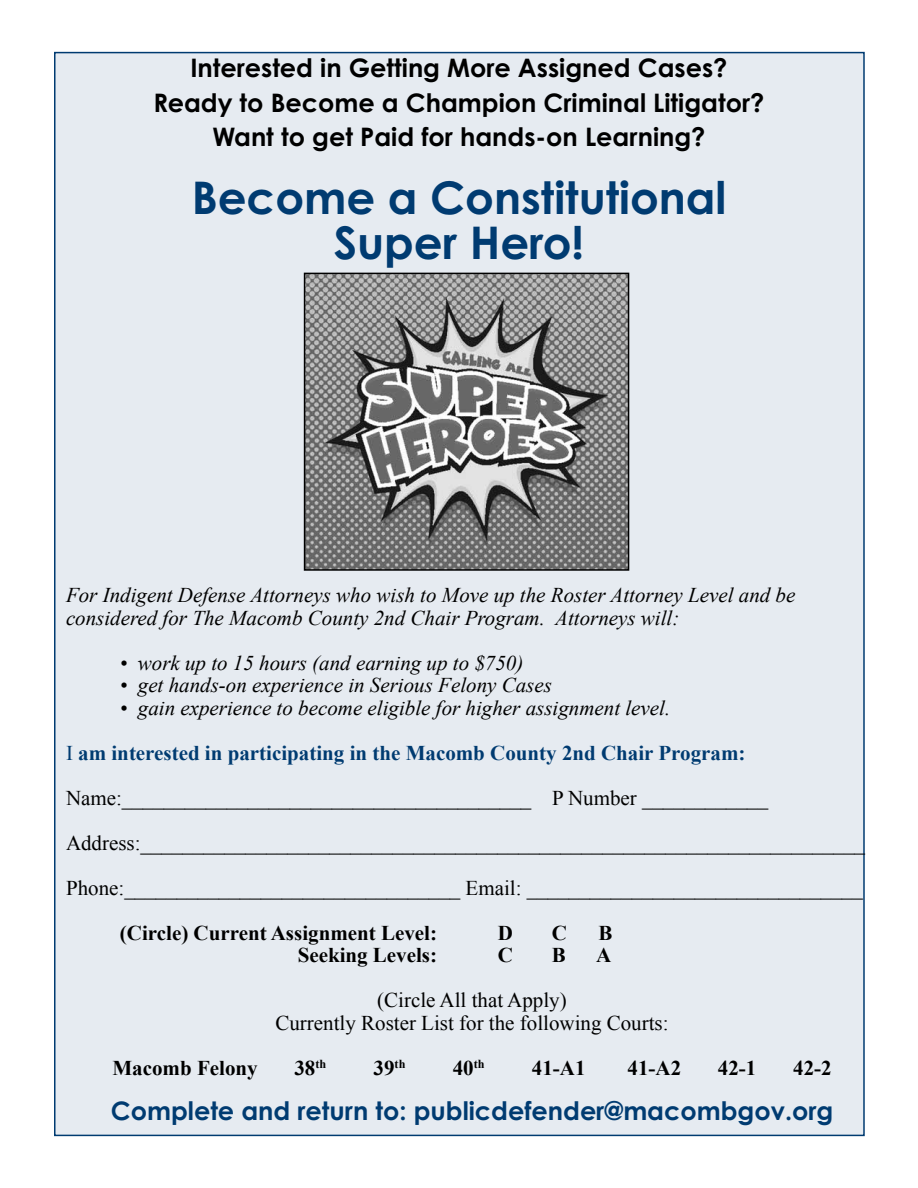
<style>
.page{position:relative;width:918px;height:1188px;background:#fff}
.page>*{position:absolute;margin:0;border:0;box-sizing:border-box;transform-origin:0 0}
.t1{font:700 45px/45px "Century Gothic Pro";color:#003b71;text-align:center}
.t2{font:700 25.5px/34.5px "Century Gothic Pro";color:#000;text-align:center}
.t3{font:700 25.5px "Century Gothic Pro";color:#003b71}
.t4{font:21px/45px "Times New Roman";color:#000}
.t5{font:italic 21px/22.5px "Times New Roman";color:#000}
.t6{font:700 21px "Times New Roman";color:#000}
.s1{font-style:italic}
.s2{color:#003b71}
.s3{font-weight:700;color:#003b71}
</style>
<div class="page">
<div style="left:54px;top:52px;width:811px;height:1084px;background:#e6ebf1;border:2px solid #003b71"></div>
<img style="left:307px;top:276px;width:319px;height:292px">
<div style="left:304px;top:273px;width:325px;height:298px;border:2px solid #000"></div>
<p class="t2" style="left:154px;top:50px;width:612px">Interested in Getting More Assigned Cases?<br>Ready to Become a Champion Criminal Litigator?<br>Want to get Paid for hands-on Learning?</p>
<h1 class="t1" style="left:192px;top:174px;width:536px">Become a Constitutional<br>Super Hero!</h1>
<p class="t5" style="left:66px;top:583px;width:731px">For Indigent Defense Attorneys who wish to Move up the Roster Attorney Level and be considered for The Macomb County 2nd Chair Program. Attorneys will:</p>
<p class="t5" style="left:120px;top:651px;width:405px">• work up to 15 hours (and earning up to $750)</p>
<p class="t5" style="left:120px;top:673px;width:433px">• get hands-on experience in Serious Felony Cases</p>
<p class="t4" style="left:66px;top:685px;width:801px;text-indent:54px"><span class="s1">• gain experience to become eligible for higher assignment level.<br></span><span class="s2">I</span> <span class="s3">am interested in participating in the Macomb County 2nd Chair Program:<br></span>Name:_______________________________________ P Number ____________ Address:_____________________________________________________________________ Phone:________________________________ Email: ________________________________</p>
<p class="t6" style="left:120px;top:918px;width:319px">(Circle) Current Assignment Level:</p>
<p class="t6" style="left:498px;top:918px;width:17px">D</p>
<p class="t6" style="left:552px;top:918px;width:17px">C</p>
<p class="t6" style="left:599px;top:918px;width:16px">B</p>
<p class="t6" style="left:298px;top:941px;width:141px">Seeking Levels:</p>
<p class="t6" style="left:498px;top:941px;width:17px">C</p>
<p class="t6" style="left:552px;top:941px;width:16px">B</p>
<p class="t6" style="left:596px;top:941px;width:17px">A</p>
<p class="t4" style="left:275px;top:989px;width:395px;line-height:22.5px;text-align:center">(Circle All that Apply)<br>Currently Roster List for the following Courts:</p>
<p class="t6" style="left:112px;top:1053px;width:147px">Macomb Felony</p>
<p class="t6" style="left:294px;top:1053px;width:33px">38<sup>th</sup></p>
<p class="t6" style="left:374px;top:1053px;width:33px">39<sup>th</sup></p>
<p class="t6" style="left:453px;top:1053px;width:33px">40<sup>th</sup></p>
<p class="t6" style="left:532px;top:1053px;width:55px">41-A1</p>
<p class="t6" style="left:628px;top:1053px;width:55px">41-A2</p>
<p class="t6" style="left:718px;top:1053px;width:40px">42-1</p>
<p class="t6" style="left:793px;top:1053px;width:40px">42-2</p>
<p class="t3" style="left:111px;top:1095px;width:724px">Complete and return to: publicdefender@macombgov.org</p>
</div>
